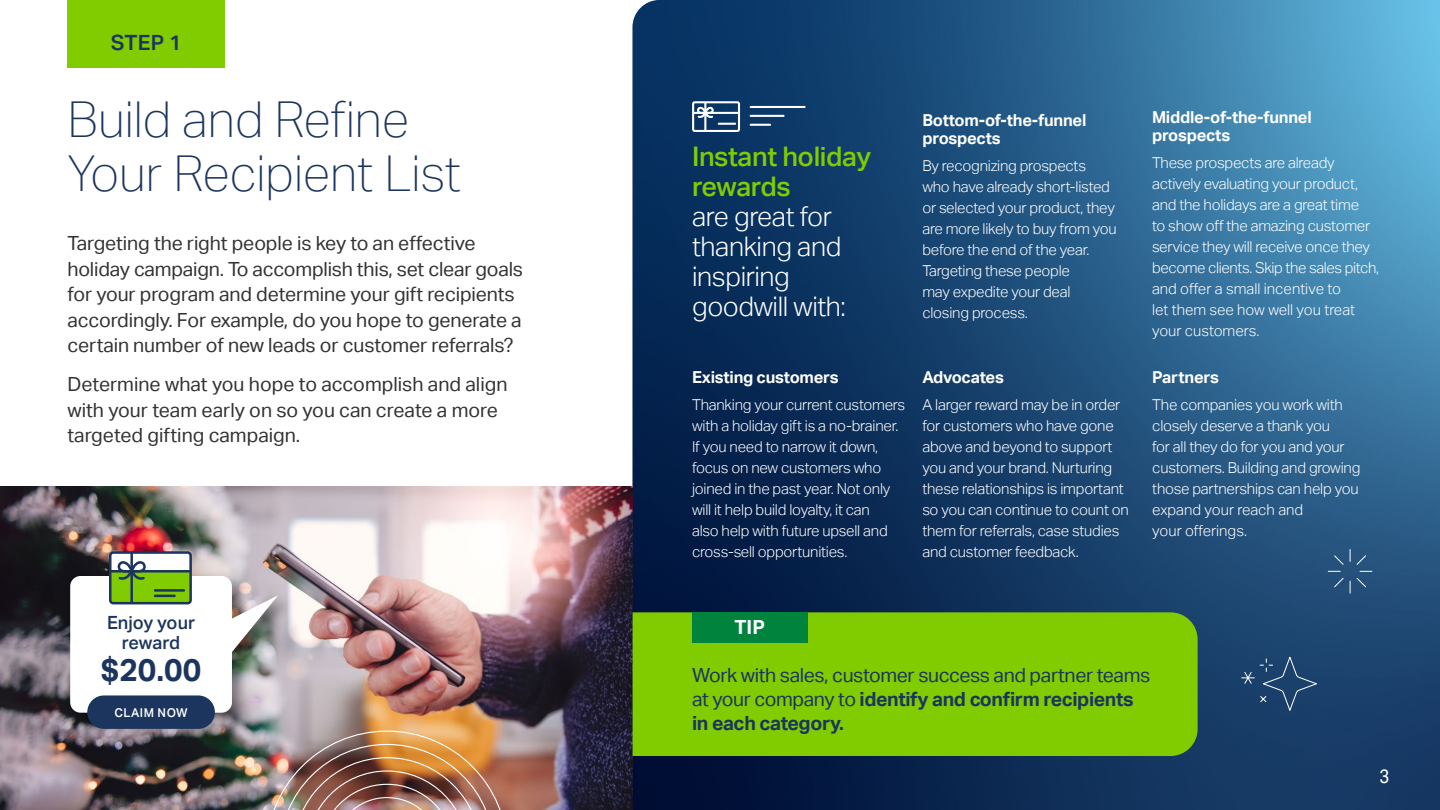
<style>
.page{position:relative;width:1440px;height:810px;background:#fff}
.page>*{position:absolute;margin:0;border:0;box-sizing:border-box;transform-origin:0 0}
.t1{font:100 49.5px/54px "Aktiv Grotesk";color:#1c355e}
.t2{font:700 31.65px "Aktiv Grotesk";color:#1c355e}
.t3{font:300 27px/30px "Aktiv Grotesk";letter-spacing:-.015em;color:#fff}
.t4{font:500 27px/30px "Aktiv Grotesk";letter-spacing:-.015em;color:#80cc00}
.t5{font:600 21px "Aktiv Grotesk";color:#1c355e}
.t6{font:19.5px/25.5px "Aktiv Grotesk";letter-spacing:-.005em;color:#333}
.t7{font:19.5px/24px "Aktiv Grotesk";letter-spacing:-.02em;color:#1c355e}
.t8{font:700 19.5px "Aktiv Grotesk";color:#fff}
.t9{font:19.5px "Aktiv Grotesk Cd";color:#fff}
.t10{font:500 18.15px "Aktiv Grotesk";color:#1c355e}
.t11{font:700 16.5px/18px "Aktiv Grotesk";letter-spacing:-.015em;color:#fff}
.t12{font:300 15px/21px "Aktiv Grotesk";letter-spacing:-.015em;color:#fff}
.t13{font:500 12.15px "Aktiv Grotesk";letter-spacing:.04em;color:#fff}
.s1{font-weight:700}
</style>
<div class="page">
<img style="left:632px;top:0;width:808px;height:810px">
<img style="left:0;top:486px;width:632px;height:324px">
<hr style="left:693px;top:112px;width:46px;height:2px;background:#fff">
<hr style="left:704px;top:102px;width:2px;height:29px;background:#fff">
<div style="left:692px;top:101px;width:48px;height:31px;border:2px solid #fff;border-radius:2px"></div>
<svg style="left:695px;top:105px;width:40px;height:20px"></svg>
<hr style="left:750px;top:106px;width:54px;height:2px;background:#fff">
<hr style="left:750px;top:115px;width:33px;height:2px;background:#fff">
<hr style="left:750px;top:124px;width:20px;height:2px;background:#fff">
<div style="left:68px;top:0;width:157px;height:68px;background:#80cc00"></div>
<div style="left:632px;top:612px;width:565px;height:144px;background:#80cc00"></div>
<div style="left:692px;top:612px;width:115px;height:31px;background:#00843d"></div>
<img style="left:62px;top:568px;width:238px;height:167px">
<div style="left:111px;top:553px;width:79px;height:21px;background:#fff"></div>
<hr style="left:130px;top:553px;width:3px;height:50px;background:#1c355e">
<div style="left:109px;top:551px;width:83px;height:53px;border:3px solid #1c355e;border-radius:3px"></div>
<svg style="left:70px;top:559px;width:208px;height:154px"></svg>
<div style="left:87px;top:695px;width:128px;height:34px;background:#1c355e;border-radius:17px"></div>
<img style="left:266px;top:730px;width:242px;height:80px">
<svg style="left:1240px;top:656px;width:79px;height:57px;background:#254a73"></svg>
<svg style="left:1327px;top:548px;width:46px;height:46px;background:#2f5982"></svg>
<h3 class="t5" style="left:111px;top:31px;width:72px">STEP 1</h3>
<h1 class="t1" style="left:68px;top:93px;width:395px">Build and Refine<br>Your Recipient List</h1>
<p class="t6" style="left:68px;top:231px;width:457px">Targeting the right people is key to an effective holiday campaign. To accomplish this, set clear goals for your program and determine your gift recipients accordingly. For example, do you hope to generate a certain number of new leads or customer referrals?</p>
<h3 class="t6" style="left:68px;top:372px;width:441px">Determine what you hope to accomplish and align with your team early on so you can create a more targeted gifting campaign.</h3>
<h3 class="t4" style="left:692px;top:142px;width:180px">Instant holiday rewards</h3>
<h3 class="t3" style="left:692px;top:202px;width:155px">are great for thanking and inspiring goodwill with:</h3>
<p class="t11" style="left:922px;top:111px;width:166px">Bottom-of-the-funnel prospects</p>
<p class="t12" style="left:922px;top:155px;width:196px">By recognizing prospects who have already short-listed or selected your product, they are more likely to buy from you before the end of the year.<br>Targeting these people<br>may expedite your deal closing process.</p>
<p class="t11" style="left:692px;top:368px;width:148px">Existing customers</p>
<p class="t12" style="left:692px;top:394px;width:215px">Thanking your current customers with a holiday gift is a no-brainer.<br>If you need to narrow it down, focus on new customers who joined in the past year. Not only will it help build loyalty, it can<br>also help with future upsell and cross-sell opportunities.</p>
<p class="t11" style="left:922px;top:368px;width:83px">Advocates</p>
<p class="t12" style="left:922px;top:394px;width:208px">A larger reward may be in order for customers who have gone above and beyond to support you and your brand. Nurturing these relationships is important so you can continue to count on them for referrals, case studies and customer feedback.</p>
<p class="t11" style="left:1152px;top:109px;width:161px">Middle-of-the-funnel prospects</p>
<p class="t12" style="left:1152px;top:153px;width:229px">These prospects are already actively evaluating your product, and the holidays are a great time<br>to show off the amazing customer service they will receive once they become clients. Skip the sales pitch, and offer a small incentive to<br>let them see how well you treat your customers.</p>
<p class="t11" style="left:1152px;top:368px;width:68px">Partners</p>
<p class="t12" style="left:1152px;top:394px;width:210px">The companies you work with closely deserve a thank you<br>for all they do for you and your customers. Building and growing those partnerships can help you expand your reach and<br>your offerings.</p>
<p class="t10" style="left:107px;top:613px;width:90px">Enjoy your</p>
<h3 class="t8" style="left:734px;top:616px;width:32px">TIP</h3>
<p class="t10" style="left:122px;top:632px;width:60px">reward</p>
<h2 class="t2" style="left:101px;top:651px;width:102px">$20.00</h2>
<p class="t13" style="left:114px;top:706px;width:75px">CLAIM NOW</p>
<h3 class="t7" style="left:692px;top:664px;width:460px">Work with sales, customer success and partner teams at your company to <span class="s1">identify and confirm recipients in each category.</span></h3>
<h3 class="t9" style="left:1379px;top:765px;width:11px">3</h3>
</div>
